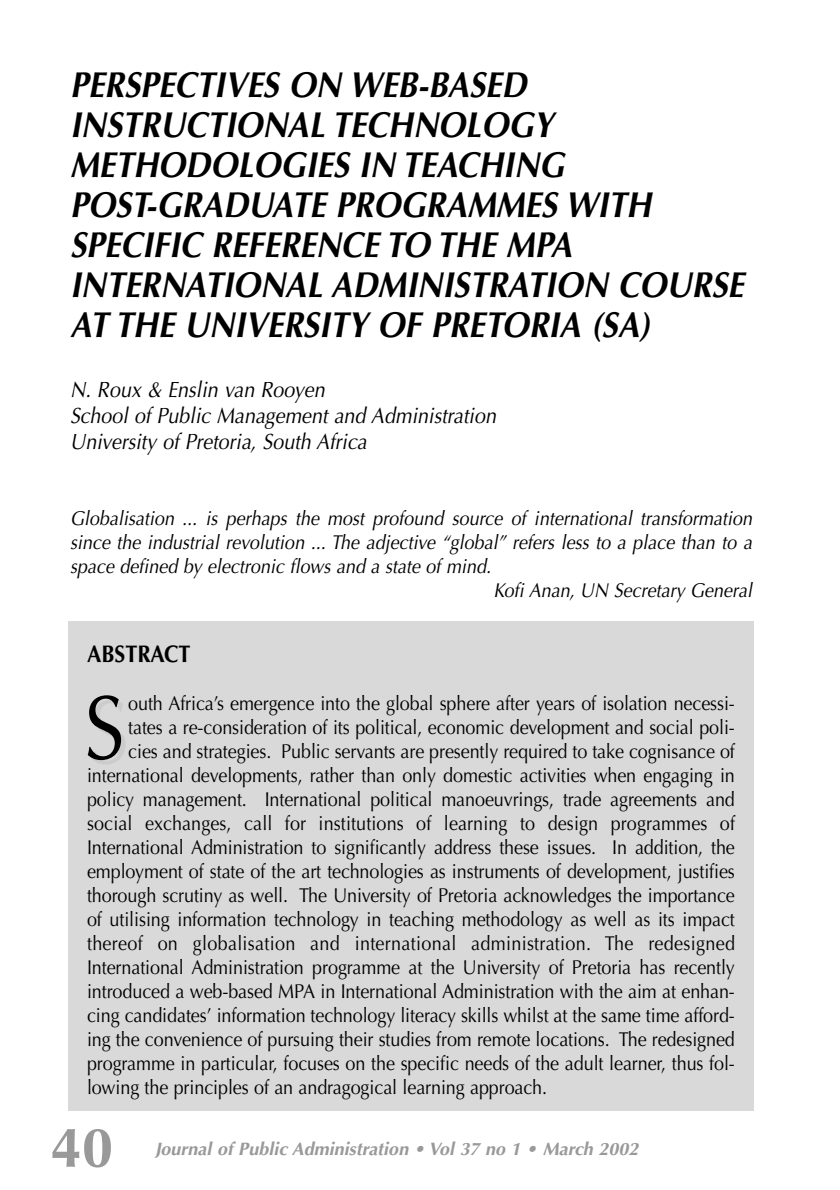
<style>
.page{position:relative;width:840px;height:1190px;background:#fff}
.page>*{position:absolute;margin:0;border:0;box-sizing:border-box;transform-origin:0 0}
.t1{font:90.4px "Optima";color:#000;scale:.9 1}
.t2{font:700 56px "Optima";color:#999}
.t3{font:italic 700 36px/40px "Optima";color:#000;scale:.9 1}
.t4{font:700 24px "Optima";color:#000;scale:.9 1}
.t5{font:italic 22px/26px "Optima";color:#000;scale:.9 1}
.t6{font:20px "Optima";letter-spacing:-.005em;color:#000;scale:.9 1}
.t7{font:italic 20px "Optima";color:#000;scale:.9 1}
.t8{font:20px "Optima";letter-spacing:.015em;color:#000;scale:.9 1}
.t9{font:italic 700 18px "Optima";color:#999}
</style>
<div class="page">
<div style="left:68px;top:621px;width:686px;height:490px;background:#d9d9d9"></div>
<h3 class="t3" style="left:70px;top:68px;width:750px">PERSPECTIVES ON WEB-BASED<br>INSTRUCTIONAL TECHNOLOGY<br>METHODOLOGIES IN TEACHING<br>POST-GRADUATE PROGRAMMES WITH<br>SPECIFIC REFERENCE TO THE MPA<br>INTERNATIONAL ADMINISTRATION COURSE<br>AT THE UNIVERSITY OF PRETORIA (SA)</h3>
<p class="t5" style="left:70px;top:379px;width:475px">N. Roux &amp; Enslin van Rooyen<br>School of Public Management and Administration<br>University of Pretoria, South Africa</p>
<p class="t7" style="left:70px;top:510px;width:759px">Globalisation ... is perhaps the most profound source of international transformation</p>
<p class="t7" style="left:70px;top:534px;width:759px">since the industrial revolution ... The adjective “global” refers less to a place than to a</p>
<p class="t7" style="left:70px;top:558px;width:469px">space defined by electronic flows and a state of mind.</p>
<p class="t7" style="left:494px;top:582px;width:289px">Kofi Anan, UN Secretary General</p>
<p class="t4" style="left:87px;top:644px;width:117px">ABSTRACT</p>
<h1 class="t1" style="left:84px;top:690px;width:47px">S</h1>
<p class="t6" style="left:128px;top:695px;width:676px">outh Africa’s emergence into the global sphere after years of isolation necessi-</p>
<p class="t6" style="left:128px;top:719px;width:676px">tates a re-consideration of its political, economic development and social poli-</p>
<p class="t6" style="left:128px;top:743px;width:676px">cies and strategies. Public servants are presently required to take cognisance of</p>
<p class="t6" style="left:87px;top:767px;width:721px">international developments, rather than only domestic activities when engaging in</p>
<p class="t6" style="left:87px;top:791px;width:721px">policy management. International political manoeuvrings, trade agreements and</p>
<p class="t6" style="left:87px;top:815px;width:722px">social exchanges, call for institutions of learning to design programmes of</p>
<p class="t6" style="left:87px;top:839px;width:721px">International Administration to significantly address these issues. In addition, the</p>
<p class="t6" style="left:87px;top:863px;width:721px">employment of state of the art technologies as instruments of development, justifies</p>
<p class="t6" style="left:87px;top:887px;width:721px">thorough scrutiny as well. The University of Pretoria acknowledges the importance</p>
<p class="t6" style="left:87px;top:911px;width:721px">of utilising information technology in teaching methodology as well as its impact</p>
<p class="t8" style="left:87px;top:935px;width:722px">thereof on globalisation and international administration. The redesigned</p>
<p class="t6" style="left:87px;top:959px;width:721px">International Administration programme at the University of Pretoria has recently</p>
<p class="t6" style="left:87px;top:983px;width:721px">introduced a web-based MPA in International Administration with the aim at enhan-</p>
<p class="t6" style="left:87px;top:1007px;width:721px">cing candidates’ information technology literacy skills whilst at the same time afford-</p>
<p class="t6" style="left:87px;top:1031px;width:721px">ing the convenience of pursuing their studies from remote locations. The redesigned</p>
<p class="t6" style="left:87px;top:1055px;width:721px">programme in particular, focuses on the specific needs of the adult learner, thus fol-</p>
<p class="t6" style="left:87px;top:1079px;width:513px">lowing the principles of an andragogical learning approach.</p>
<h2 class="t2" style="left:51px;top:1124px;width:64px">40</h2>
<p class="t9" style="left:155px;top:1142px;width:485px">Journal of Public Administration • Vol 37 no 1 • March 2002</p>
</div>
